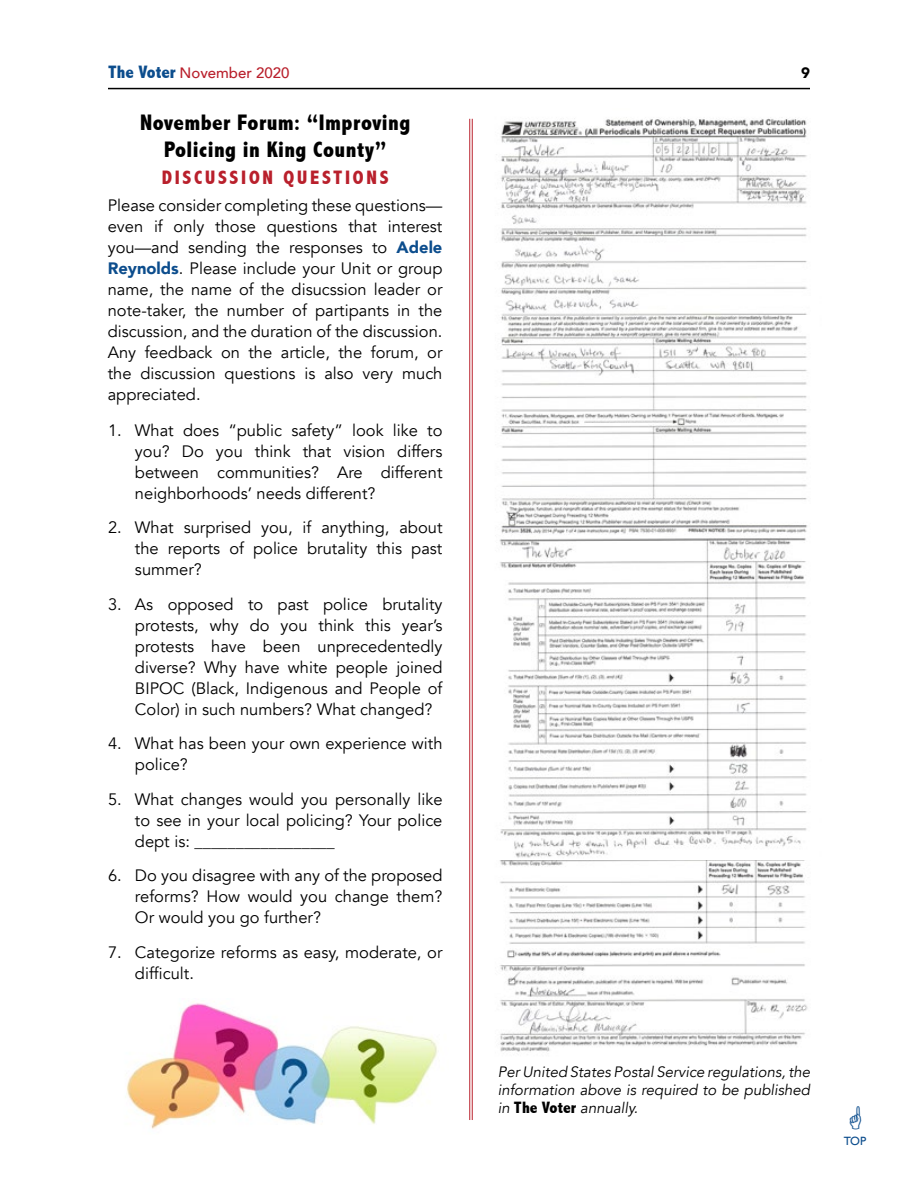
<style>
.page{position:relative;width:918px;height:1188px;background:#fff}
.page>*{position:absolute;margin:0;border:0;box-sizing:border-box;transform-origin:0 0}
.t1{font:800 condensed 22.5px/27px "Abadi";letter-spacing:.02em;color:#000;text-align:center}
.t2{font:800 condensed 19.5px "Abadi";letter-spacing:.14em;color:#b9202c}
.t3{font:16.5px/21px "Avenir";color:#000;text-align:justify}
.t4{font:italic 15px/18px "Avenir";color:#000;text-align:justify}
.t5{font:500 15px "Avenir";color:#b9202c}
.t6{font:900 15px "Avenir";color:#000}
.t7{font:12px "Gill Sans";color:#0c4d8d}
.s1{font-family:"Abadi";font-weight:800;font-stretch:condensed;font-size:18px;color:#0c4d8d}
.s2{font-weight:900;color:#0c4d8d}
.s3{font-family:"Abadi";font-weight:800;font-style:normal;font-stretch:condensed;font-size:16.5px}
</style>
<div class="page">
<hr style="left:108px;top:88px;width:702px;height:1px;background:#000">
<img style="left:126px;top:1003px;width:312px;height:126px">
<hr style="left:472px;top:119px;width:1px;height:1001px;background:#b9202c">
<hr style="left:469px;top:119px;width:1px;height:1001px;background:#b9202c">
<img style="left:496px;top:117px;width:311px;height:417px">
<img style="left:499px;top:538px;width:309px;height:514px">
<p class="t5" style="left:108px;top:60px;width:183px"><span class="s1">The Voter</span> November 2020</p>
<p class="t6" style="left:801px;top:60px;width:10px">9</p>
<h1 class="t1" style="left:140px;top:109px;width:272px">November Forum: “Improving<br>Policing in King County”</h1>
<p class="t2" style="left:162px;top:166px;width:229px">DISCUSSION QUESTIONS</p>
<p class="t3" style="left:108px;top:195px;width:336px">Please consider completing these questions— even if only those questions that interest you—and sending the responses to <span class="s2">Adele Reynolds</span>. Please include your Unit or group name, the name of the disucssion leader or note-taker, the number of partipants in the discussion, and the duration of the discussion.<br>Any feedback on the article, the forum, or the discussion questions is also very much appreciated.</p>
<p class="t3" style="left:135px;top:420px;width:309px;text-indent:-27px">1. What does “public safety” look like to you? Do you think that vision differs between communities? Are different neighborhoods’ needs different?</p>
<p class="t3" style="left:135px;top:517px;width:309px;text-indent:-27px">2. What surprised you, if anything, about the reports of police brutality this past summer?</p>
<p class="t3" style="left:135px;top:594px;width:309px;text-indent:-27px">3. As opposed to past police brutality protests, why do you think this year’s protests have been unprecedentedly diverse? Why have white people joined BIPOC (Black, Indigenous and People of Color) in such numbers? What changed?</p>
<p class="t3" style="left:135px;top:733px;width:309px;text-indent:-27px">4. What has been your own experience with police?</p>
<p class="t3" style="left:135px;top:789px;width:309px;text-indent:-27px">5. What changes would you personally like to see in your local policing? Your police dept is: _________________</p>
<p class="t3" style="left:135px;top:865px;width:309px;text-indent:-27px">6. Do you disagree with any of the proposed reforms? How would you change them?<br>Or would you go further?</p>
<p class="t3" style="left:135px;top:942px;width:309px;text-indent:-27px">7. Categorize reforms as easy, moderate, or difficult.</p>
<p class="t4" style="left:498px;top:1063px;width:314px">Per United States Postal Service regulations, the information above is required to be published in <span class="s3">The Voter</span> annually.</p>
<p class="t7" style="left:844px;top:1134px;width:24px">TOP</p>
</div>
